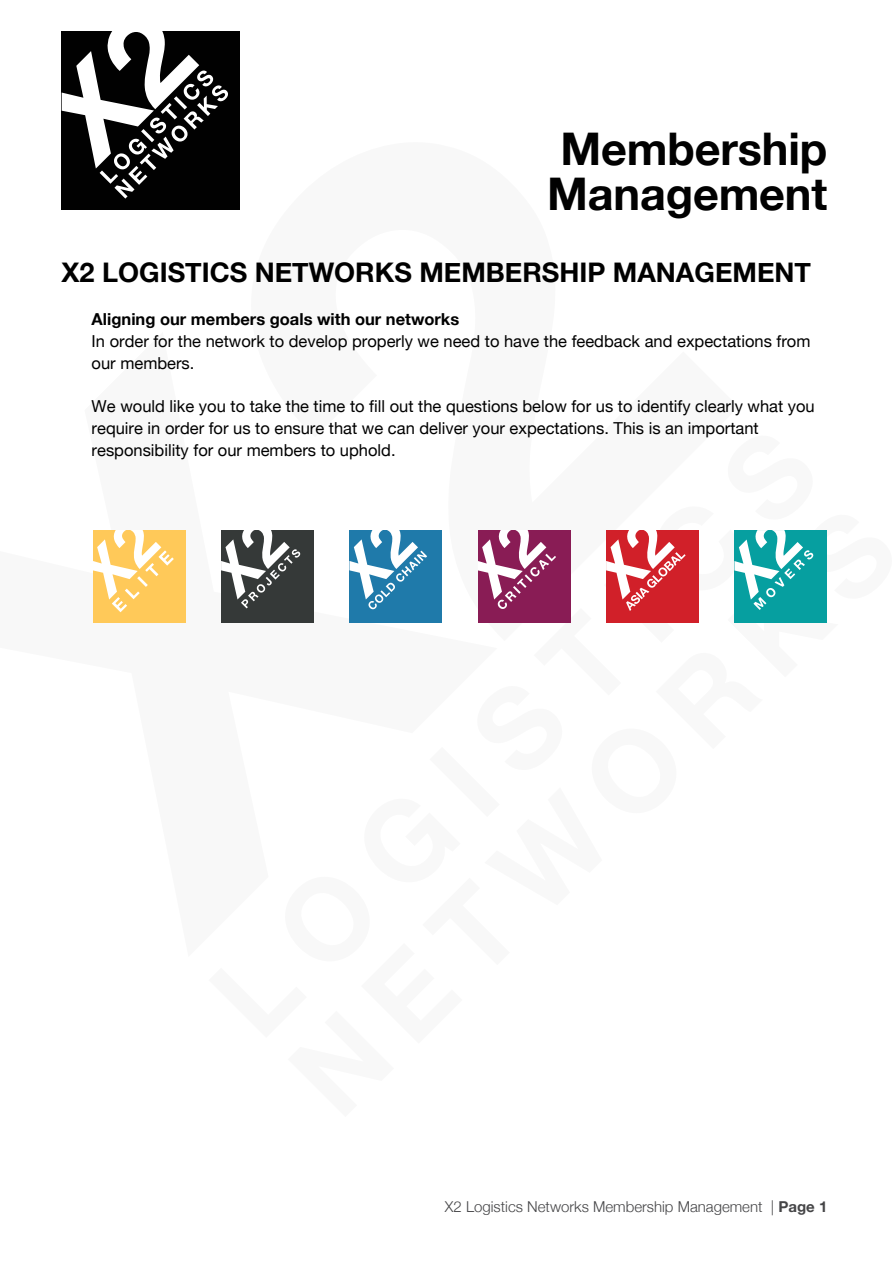
<style>
.page{position:relative;width:893px;height:1263px;background:#fff}
.page>*{position:absolute;margin:0;border:0;box-sizing:border-box;transform-origin:0 0}
.t1{font:700 45px/45px "Helvetica Neue";letter-spacing:-.005em;color:#010101}
.t2{font:700 27px "Helvetica Neue";color:#000}
.t3{font:16.5px/21.8px "Helvetica Neue";color:#000}
.t4{font:700 16.5px "Helvetica Neue";color:#000}
.t5{font:300 15px "Helvetica Neue";color:#454547}
.s1{font-weight:700}
</style>
<div class="page">
<div style="left:62px;top:32px;width:178px;height:178px;background:#010101"></div>
<svg style="left:62px;top:32px;width:166px;height:167px"></svg>
<div style="left:93px;top:530px;width:92px;height:93px;background:#ffc959"></div>
<svg style="left:93px;top:530px;width:81px;height:82px"></svg>
<svg style="left:221px;top:530px;width:606px;height:93px"></svg>
<h1 class="t1" style="left:547px;top:128px;width:281px">Membership<br>Management</h1>
<h2 class="t2" style="left:62px;top:251px;width:750px">X2 LOGISTICS NETWORKS MEMBERSHIP MANAGEMENT</h2>
<p class="t4" style="left:92px;top:306px;width:369px">Aligning our members goals with our networks</p>
<p class="t3" style="left:92px;top:331px;width:720px">In order for the network to develop properly we need to have the feedback and expectations from our members.</p>
<p class="t3" style="left:92px;top:396px;width:724px">We would like you to take the time to fill out the questions below for us to identify clearly what you require in order for us to ensure that we can deliver your expectations. This is an important responsibility for our members to uphold.</p>
<p class="t5" style="left:445px;top:1195px;width:384px">X2 Logistics Networks Membership Management | <span class="s1">Page 1</span></p>
</div>
